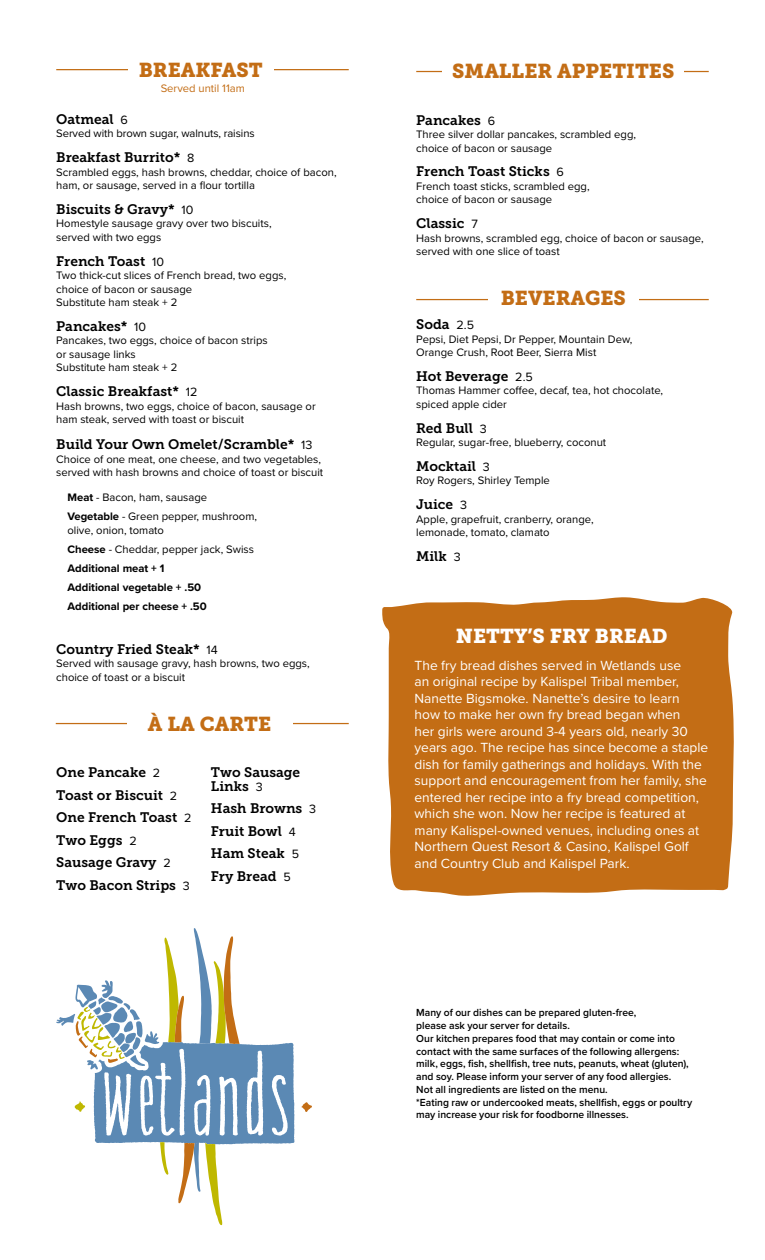
<style>
.page{position:relative;width:765px;height:1260px;background:#fff}
.page>*{position:absolute;margin:0;border:0;box-sizing:border-box;transform-origin:0 0}
.t1{font:20px "Museo Slab 900";color:#c36d15}
.t2{font:20px "Museo Slab 900";color:#fff}
.t3{font:13.75px/16.5px "Proxima Nova";color:#fff}
.t4{font:13.75px/22.5px "Museo Slab 700";color:#000}
.t5{font:11.25px/13.5px "Proxima Nova";color:#000}
.t6{font:700 11.25px/19.1px "Proxima Nova";color:#000}
.t7{font:11.25px "Proxima Nova";color:#c36d15}
.t8{font:600 10.62px/12.8px "Proxima Nova";color:#000}
.s1{font-family:"Proxima Nova";font-size:12.5px}
.s2{font-weight:700}
.s3{font-weight:400}
</style>
<div class="page">
<div style="left:382px;top:597px;width:352px;height:299px;background:#c36d15"></div>
<hr style="left:416px;top:299px;width:293px;height:1px;background:#c36d15">
<div style="left:488px;top:290px;width:150px;height:17px;background:#fff"></div>
<hr style="left:56px;top:69px;width:293px;height:1px;background:#c36d15">
<div style="left:128px;top:62px;width:145px;height:18px;background:#fff"></div>
<svg style="left:302px;top:1102px;width:10px;height:10px"></svg>
<svg style="left:56px;top:928px;width:238px;height:297px"></svg>
<hr style="left:416px;top:71px;width:293px;height:1px;background:#c36d15">
<div style="left:442px;top:63px;width:242px;height:41px;background:#fff"></div>
<hr style="left:56px;top:723px;width:293px;height:1px;background:#c36d15">
<div style="left:127px;top:716px;width:165px;height:15px;background:#fff"></div>
<h1 class="t1" style="left:139px;top:59px;width:125px">BREAKFAST</h1>
<p class="t7" style="left:161px;top:80px;width:86px">Served until 11am</p>
<p class="t4" style="left:56px;top:108px;width:73px">Oatmeal <span class="s1">6</span></p>
<p class="t5" style="left:56px;top:126px;width:200px">Served with brown sugar, walnuts, raisins</p>
<p class="t4" style="left:56px;top:146px;width:140px">Breakfast Burrito* <span class="s1">8</span></p>
<p class="t5" style="left:56px;top:165px;width:282px">Scrambled eggs, hash browns, cheddar, choice of bacon, ham, or sausage, served in a flour tortilla</p>
<p class="t4" style="left:56px;top:198px;width:139px">Biscuits &amp; Gravy* <span class="s1">10</span></p>
<p class="t5" style="left:56px;top:216px;width:217px">Homestyle sausage gravy over two biscuits, served with two eggs</p>
<p class="t4" style="left:56px;top:250px;width:109px">French Toast <span class="s1">10</span></p>
<p class="t5" style="left:56px;top:268px;width:232px">Two thick-cut slices of French bread, two eggs, choice of bacon or sausage<br>Substitute ham steak + 2</p>
<p class="t4" style="left:56px;top:315px;width:91px">Pancakes* <span class="s1">10</span></p>
<p class="t5" style="left:56px;top:333px;width:213px">Pancakes, two eggs, choice of bacon strips or sausage links<br>Substitute ham steak + 2</p>
<p class="t4" style="left:56px;top:380px;width:143px">Classic Breakfast* <span class="s1">12</span></p>
<p class="t5" style="left:56px;top:399px;width:261px">Hash browns, two eggs, choice of bacon, sausage or ham steak, served with toast or biscuit</p>
<p class="t4" style="left:56px;top:433px;width:258px">Build Your Own Omelet/Scramble* <span class="s1">13</span></p>
<p class="t5" style="left:56px;top:452px;width:268px">Choice of one meat, one cheese, and two vegetables, served with hash browns and choice of toast or biscuit</p>
<p class="t5" style="left:68px;top:487px;width:191px;line-height:19.1px"><span class="s2">Meat</span> - Bacon, ham, sausage<br><span class="s2">Vegetable</span> - Green pepper, mushroom,</p>
<p class="t6" style="left:68px;top:520px;width:188px"><span class="s3">olive, onion, tomato<br></span>Cheese <span class="s3">- Cheddar, pepper jack, Swiss<br></span>Additional meat + 1<br>Additional vegetable + .50<br>Additional per cheese + .50</p>
<p class="t4" style="left:56px;top:638px;width:163px">Country Fried Steak* <span class="s1">14</span></p>
<p class="t5" style="left:56px;top:656px;width:255px">Served with sausage gravy, hash browns, two eggs, choice of toast or a biscuit</p>
<h1 class="t1" style="left:148px;top:712px;width:125px">À LA CARTE</h1>
<p class="t4" style="left:56px;top:761px;width:137px">One Pancake <span class="s1">2<br></span>Toast or Biscuit <span class="s1">2<br></span>One French Toast <span class="s1">2<br></span>Two Eggs <span class="s1">2<br></span>Sausage Gravy <span class="s1">2<br></span>Two Bacon Strips <span class="s1">3</span></p>
<p class="t4" style="left:211px;top:766px;width:91px;line-height:13.5px">Two Sausage<br>Links <span class="s1">3</span></p>
<p class="t4" style="left:211px;top:797px;width:107px">Hash Browns <span class="s1">3<br></span>Fruit Bowl <span class="s1">4<br></span>Ham Steak <span class="s1">5<br></span>Fry Bread <span class="s1">5</span></p>
<h1 class="t1" style="left:452px;top:60px;width:224px">SMALLER APPETITES</h1>
<p class="t4" style="left:416px;top:109px;width:80px">Pancakes <span class="s1">6</span></p>
<p class="t5" style="left:416px;top:127px;width:221px">Three silver dollar pancakes, scrambled egg, choice of bacon or sausage</p>
<p class="t4" style="left:416px;top:160px;width:149px">French Toast Sticks <span class="s1">6</span></p>
<p class="t5" style="left:416px;top:179px;width:175px">French toast sticks, scrambled egg, choice of bacon or sausage</p>
<p class="t4" style="left:416px;top:212px;width:63px">Classic <span class="s1">7</span></p>
<p class="t5" style="left:416px;top:231px;width:289px">Hash browns, scrambled egg, choice of bacon or sausage, served with one slice of toast</p>
<h1 class="t1" style="left:501px;top:287px;width:127px">BEVERAGES</h1>
<p class="t4" style="left:416px;top:313px;width:59px">Soda <span class="s1">2.5</span></p>
<p class="t5" style="left:416px;top:332px;width:218px">Pepsi, Diet Pepsi, Dr Pepper, Mountain Dew,<br>Orange Crush, Root Beer, Sierra Mist</p>
<p class="t4" style="left:416px;top:365px;width:118px">Hot Beverage <span class="s1">2.5</span></p>
<p class="t5" style="left:416px;top:383px;width:248px">Thomas Hammer coffee, decaf, tea, hot chocolate, spiced apple cider</p>
<p class="t4" style="left:416px;top:417px;width:72px">Red Bull <span class="s1">3</span></p>
<p class="t5" style="left:416px;top:435px;width:191px">Regular, sugar-free, blueberry, coconut</p>
<p class="t4" style="left:416px;top:455px;width:75px">Mocktail <span class="s1">3</span></p>
<p class="t5" style="left:416px;top:473px;width:135px">Roy Rogers, Shirley Temple</p>
<p class="t4" style="left:416px;top:493px;width:52px">Juice <span class="s1">3</span></p>
<p class="t5" style="left:416px;top:512px;width:179px">Apple, grapefruit, cranberry, orange, lemonade, tomato, clamato</p>
<p class="t4" style="left:416px;top:545px;width:46px">Milk <span class="s1">3</span></p>
<h1 class="t2" style="left:456px;top:624px;width:213px">NETTY’S FRY BREAD</h1>
<p class="t3" style="left:415px;top:656px;width:295px">The fry bread dishes served in Wetlands use<br>an original recipe by Kalispel Tribal member, Nanette Bigsmoke. Nanette’s desire to learn how to make her own fry bread began when<br>her girls were around 3-4 years old, nearly 30 years ago. The recipe has since become a staple dish for family gatherings and holidays. With the support and encouragement from her family, she entered her recipe into a fry bread competition, which she won. Now her recipe is featured at many Kalispel-owned venues, including ones at Northern Quest Resort &amp; Casino, Kalispel Golf and Country Club and Kalispel Park.</p>
<p class="t8" style="left:416px;top:1006px;width:278px">Many of our dishes can be prepared gluten-free,<br>please ask your server for details.<br>Our kitchen prepares food that may contain or come into contact with the same surfaces of the following allergens: milk, eggs, fish, shellfish, tree nuts, peanuts, wheat (gluten), and soy. Please inform your server of any food allergies.<br>Not all ingredients are listed on the menu.<br>*Eating raw or undercooked meats, shellfish, eggs or poultry may increase your risk for foodborne illnesses.</p>
</div>
